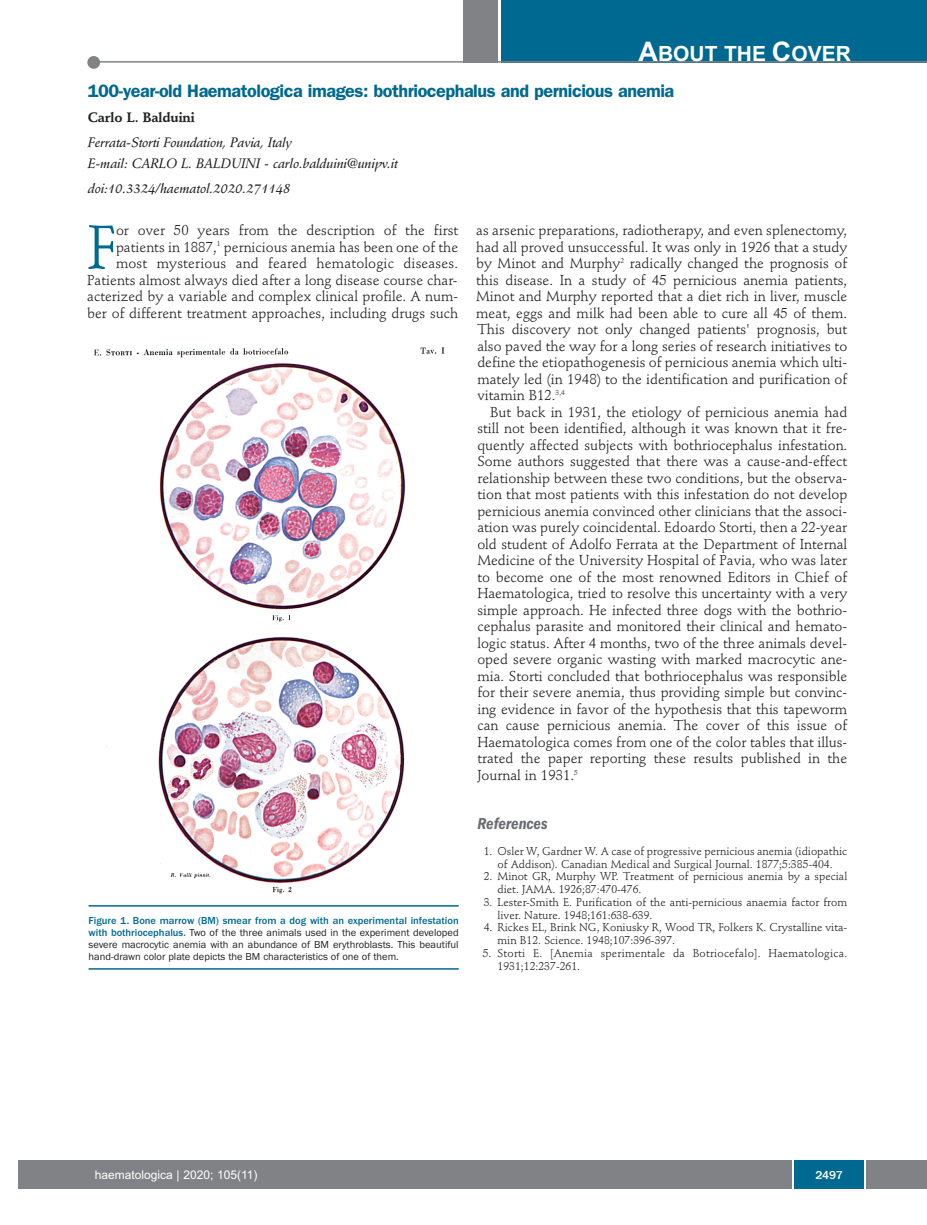
<style>
.page{position:relative;width:927px;height:1225px;background:#fff}
.page>*{position:absolute;margin:0;border:0;box-sizing:border-box;transform-origin:0 0}
.t1{font:60.45px "Stempel Schneidler";color:#006991}
.t2{font:700 21px "Arial";color:#fff}
.t3{font:600 18px "Franklin Gothic";letter-spacing:-.025em;color:#006991}
.t4{font:italic 600 condensed 16.5px "Franklin Gothic";color:#6c6d70}
.t5{font:14.25px/16.5px "Stempel Schneidler";color:#231f20;text-align:justify}
.t6{font:italic 13.5px/20.7px "Stempel Schneidler Med";letter-spacing:-.005em;color:#231f20}
.t7{font:700 13.5px "Stempel Schneidler";letter-spacing:-.005em;color:#231f20}
.t8{font:12px "Arial";color:#fff}
.t9{font:500 12px "Franklin Gothic";color:#fff}
.t10{font:11.25px/12.8px "Stempel Schneidler";color:#231f20}
.t11{font:11.25px/12.8px "Stempel Schneidler";letter-spacing:.02em;color:#231f20}
.t12{font:10.5px/12px "Franklin Gothic";color:#231f20;text-align:justify}
.s1{font-size:27px}
.s2{font-weight:500;color:#006991}
</style>
<div class="page">
<div style="left:18px;top:1160px;width:909px;height:28px;background:#808285"></div>
<div style="left:501px;top:0;width:426px;height:62px;background:#006991"></div>
<div style="left:463px;top:0;width:34px;height:62px;background:#808285"></div>
<div style="left:87px;top:56px;width:13px;height:13px;background:#808285;border-radius:50%"></div>
<hr style="left:95px;top:61px;width:832px;height:2px;background:#808285">
<div style="left:794px;top:1160px;width:70px;height:28px;background:#006991"></div>
<hr style="left:792px;top:1160px;width:2px;height:28px;background:#fff">
<hr style="left:864px;top:1160px;width:2px;height:28px;background:#fff">
<img style="left:94px;top:347px;width:351px;height:547px">
<hr style="left:89px;top:905px;width:370px;height:1px;background:#006991">
<hr style="left:89px;top:968px;width:370px;height:1px;background:#006991">
<h2 class="t2" style="left:639px;top:42px;width:214px"><span class="s1">A</span>BOUT THE <span class="s1">C</span>OVER</h2>
<p class="t3" style="left:88px;top:85px;width:588px">100-year-old Haematologica images: bothriocephalus and pernicious anemia</p>
<p class="t7" style="left:88px;top:112px;width:109px">Carlo L. Balduini</p>
<p class="t6" style="left:88px;top:134px;width:311px">Ferrata-Storti Foundation, Pavia, Italy<br>E-mail: CARLO L. BALDUINI - carlo.balduini@unipv.it</p>
<p class="t6" style="left:88px;top:179px;width:204px">doi:10.3324/haematol.2020.271148</p>
<h1 class="t1" style="left:87px;top:222px;width:31px">F</h1>
<p class="t5" style="left:87px;top:223px;width:373px;text-align:right">or over 50 years from the description of the first patients in 1887,<sup>1</sup> pernicious anemia has been one of the most mysterious and feared hematologic diseases.<br>Patients almost always died after a long disease course char&shy;acterized by a variable and complex clinical profile. A num&shy;ber of different treatment approaches, including drugs such</p>
<p class="t5" style="left:476px;top:223px;width:373px">as arsenic preparations, radiotherapy, and even splenectomy, had all proved unsuccessful. It was only in 1926 that a study by Minot and Murphy<sup>2</sup> radically changed the prognosis of this disease. In a study of 45 pernicious anemia patients, Minot and Murphy reported that a diet rich in liver, muscle meat, eggs and milk had been able to cure all 45 of them.<br>This discovery not only changed patients' prognosis, but also paved the way for a long series of research initiatives to define the etiopathogenesis of pernicious anemia which ulti&shy;mately led (in 1948) to the identification and purification of vitamin B12.<sup>3,4</sup></p>
<p class="t5" style="left:477px;top:405px;width:371px;text-indent:13px">But back in 1931, the etiology of pernicious anemia had still not been identified, although it was known that it fre&shy;quently affected subjects with bothriocephalus infestation.<br>Some authors suggested that there was a cause-and-effect relationship between these two conditions, but the observa&shy;tion that most patients with this infestation do not develop pernicious anemia convinced other clinicians that the associ&shy;ation was purely coincidental. Edoardo Storti, then a 22-year old student of Adolfo Ferrata at the Department of Internal Medicine of the University Hospital of Pavia, who was later to become one of the most renowned Editors in Chief of Haematologica, tried to resolve this uncertainty with a very simple approach. He infected three dogs with the bothrio&shy;cephalus parasite and monitored their clinical and hemato&shy;logic status. After 4 months, two of the three animals devel&shy;oped severe organic wasting with marked macrocytic ane&shy;mia. Storti concluded that bothriocephalus was responsible for their severe anemia, thus providing simple but convinc&shy;ing evidence in favor of the hypothesis that this tapeworm can cause pernicious anemia. The cover of this issue of Haematologica comes from one of the color tables that illus&shy;trated the paper reporting these results published in the Journal in 1931.<sup>5</sup></p>
<p class="t4" style="left:477px;top:818px;width:72px">References</p>
<p class="t10" style="left:484px;top:846px;width:365px;text-align:center">1. Osler W, Gardner W. A case of progressive pernicious anemia (idiopathic of Addison). Canadian Medical and Surgical Journal. 1877;5:385-404.</p>
<p class="t10" style="left:497px;top:871px;width:351px;text-indent:-14px">2. Minot GR, Murphy WP. Treatment of pernicious anemia by a special diet. JAMA. 1926;87:470-476.</p>
<p class="t10" style="left:497px;top:897px;width:351px;text-indent:-14px">3. Lester-Smith E. Purification of the anti-pernicious anaemia factor from liver. Nature. 1948;161:638-639.</p>
<p class="t10" style="left:497px;top:922px;width:351px;text-indent:-14px">4. Rickes EL, Brink NG, Koniusky R, Wood TR, Folkers K. Crystalline vita&shy;min B12. Science. 1948;107:396-397.</p>
<p class="t11" style="left:497px;top:948px;width:351px;text-indent:-15px">5. Storti E. [Anemia sperimentale da Botriocefalo]. Haematologica.<br>1931;12:237-261.</p>
<p class="t12" style="left:89px;top:914px;width:372px"><span class="s2">Figure 1. Bone marrow (BM) smear from a dog with an experimental infestation with bothriocephalus.</span> Two of the three animals used in the experiment developed severe macrocytic anemia with an abundance of BM erythroblasts. This beautiful hand-drawn color plate depicts the BM characteristics of one of them.</p>
<p class="t8" style="left:95px;top:1167px;width:164px">haematologica | 2020; 105(11)</p>
<p class="t9" style="left:815px;top:1167px;width:29px">2497</p>
</div>
